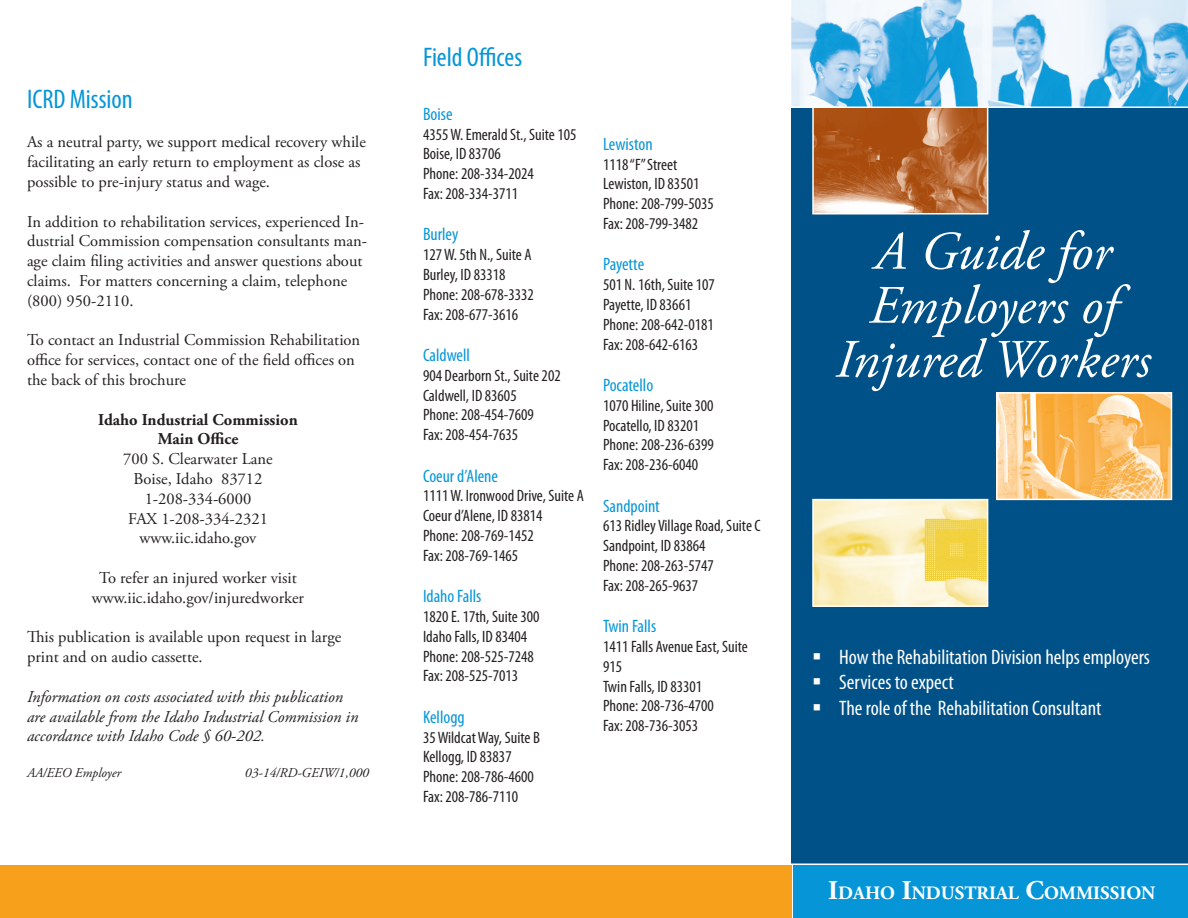
<style>
.page{position:relative;width:1188px;height:918px;background:#fff}
.page>*{position:absolute;margin:0;border:0;box-sizing:border-box;transform-origin:0 0}
.t1{font:italic 54px "Adobe Garamond Pro";color:#fff}
.t2{font:condensed 27px "Myriad Pro";color:#0696d7}
.t3{font:condensed 21px "Myriad Pro";color:#fff}
.t4{font:700 18.9px "Adobe Garamond Pro";color:#fff}
.t5{font:condensed 18px "Myriad Pro";color:#0696d7}
.t6{font:condensed 16.5px/19.8px "Myriad Pro";color:#231f20}
.t7{font:16.5px/19.8px "Adobe Garamond Pro";color:#231f20}
.t8{font:italic 16.5px/19.8px "Adobe Garamond Pro";color:#231f20}
.t9{font:700 16.5px "Adobe Garamond Pro";color:#231f20}
.t10{font:italic 13.5px "Adobe Garamond Pro";color:#231f20}
.s1{font-size:27px}
</style>
<div class="page">
<div style="left:791px;top:57px;width:397px;height:807px;background:#005187"></div>
<div style="left:794px;top:865px;width:394px;height:53px;background:#0696d7"></div>
<img style="left:815px;top:109px;width:170px;height:102px">
<div style="left:812px;top:106px;width:176px;height:108px;border:2px solid #fff"></div>
<img style="left:999px;top:395px;width:170px;height:102px">
<div style="left:996px;top:392px;width:176px;height:108px;border:2px solid #fff"></div>
<img style="left:815px;top:502px;width:170px;height:102px">
<div style="left:812px;top:499px;width:176px;height:108px;border:2px solid #fff"></div>
<div style="left:0;top:864px;width:792px;height:54px;background:#f6a01b"></div>
<svg style="left:791px;top:0;width:397px;height:108px;background:#96ceec"></svg>
<hr style="left:0;top:864px;width:1188px;height:1px;background:#fff">
<p class="t2" style="left:27px;top:83px;width:107px">ICRD Mission</p>
<p class="t7" style="left:27px;top:133px;width:340px">As a neutral party, we support medical recovery while facilitating an early return to employment as close as possible to pre-injury status and wage.</p>
<p class="t7" style="left:27px;top:212px;width:342px">In addition to rehabilitation services, experienced In&shy;dustrial Commission compensation consultants man&shy;age claim filing activities and answer questions about claims. For matters concerning a claim, telephone (800) 950-2110.</p>
<p class="t7" style="left:27px;top:331px;width:335px">To contact an Industrial Commission Rehabilitation office for services, contact one of the field offices on the back of this brochure</p>
<p class="t9" style="left:98px;top:410px;width:201px">Idaho Industrial Commission</p>
<p class="t9" style="left:158px;top:430px;width:82px">Main Office</p>
<p class="t7" style="left:123px;top:450px;width:151px">700 S. Clearwater Lane</p>
<p class="t7" style="left:134px;top:470px;width:130px">Boise, Idaho 83712</p>
<p class="t7" style="left:145px;top:489px;width:108px">1-208-334-6000</p>
<p class="t7" style="left:128px;top:509px;width:141px">FAX 1-208-334-2321</p>
<p class="t7" style="left:140px;top:529px;width:118px">www.iic.idaho.gov</p>
<p class="t7" style="left:92px;top:569px;width:214px;text-align:center">To refer an injured worker visit www.iic.idaho.gov/injuredworker</p>
<p class="t7" style="left:27px;top:628px;width:316px">This publication is available upon request in large print and on audio cassette.</p>
<p class="t8" style="left:27px;top:687px;width:333px">Information on costs associated with this publication are available from the Idaho Industrial Commission in accordance with Idaho Code § 60-202.</p>
<p class="t10" style="left:27px;top:765px;width:96px">AA/EEO Employer</p>
<p class="t10" style="left:245px;top:765px;width:126px">03-14/RD-GEIW/1,000</p>
<p class="t2" style="left:423px;top:41px;width:101px">Field Offices</p>
<p class="t5" style="left:423px;top:103px;width:31px">Boise</p>
<p class="t6" style="left:423px;top:124px;width:155px">4355 W. Emerald St., Suite 105</p>
<p class="t6" style="left:423px;top:144px;width:79px">Boise, ID 83706</p>
<p class="t6" style="left:423px;top:164px;width:112px">Phone: 208-334-2024<br>Fax: 208-334-3711</p>
<p class="t5" style="left:423px;top:224px;width:37px">Burley</p>
<p class="t6" style="left:423px;top:245px;width:112px">127 W. 5th N., Suite A<br>Burley, ID 83318<br>Phone: 208-678-3332<br>Fax: 208-677-3616</p>
<p class="t5" style="left:423px;top:344px;width:49px">Caldwell</p>
<p class="t6" style="left:423px;top:365px;width:139px">904 Dearborn St., Suite 202</p>
<p class="t6" style="left:423px;top:385px;width:95px">Caldwell, ID 83605</p>
<p class="t6" style="left:423px;top:405px;width:112px">Phone: 208-454-7609</p>
<p class="t6" style="left:423px;top:425px;width:97px">Fax: 208-454-7635</p>
<p class="t5" style="left:423px;top:465px;width:77px">Coeur d’Alene</p>
<p class="t6" style="left:423px;top:486px;width:163px">1111 W. Ironwood Drive, Suite A<br>Coeur d’Alene, ID 83814<br>Phone: 208-769-1452<br>Fax: 208-769-1465</p>
<p class="t5" style="left:423px;top:585px;width:60px">Idaho Falls</p>
<p class="t6" style="left:423px;top:606px;width:118px">1820 E. 17th, Suite 300<br>Idaho Falls, ID 83404<br>Phone: 208-525-7248<br>Fax: 208-525-7013</p>
<p class="t5" style="left:423px;top:706px;width:43px">Kellogg</p>
<p class="t6" style="left:423px;top:727px;width:118px">35 Wildcat Way, Suite B<br>Kellogg, ID 83837<br>Phone: 208-786-4600<br>Fax: 208-786-7110</p>
<p class="t5" style="left:603px;top:133px;width:51px">Lewiston</p>
<p class="t6" style="left:603px;top:154px;width:112px">1118 “F” Street<br>Lewiston, ID 83501<br>Phone: 208-799-5035<br>Fax: 208-799-3482</p>
<p class="t5" style="left:603px;top:254px;width:43px">Payette</p>
<p class="t6" style="left:603px;top:275px;width:113px">501 N. 16th, Suite 107<br>Payette, ID 83661<br>Phone: 208-642-0181<br>Fax: 208-642-6163</p>
<p class="t5" style="left:603px;top:374px;width:52px">Pocatello</p>
<p class="t6" style="left:603px;top:395px;width:112px">1070 Hiline, Suite 300<br>Pocatello, ID 83201<br>Phone: 208-236-6399<br>Fax: 208-236-6040</p>
<p class="t5" style="left:603px;top:495px;width:58px">Sandpoint</p>
<p class="t6" style="left:603px;top:516px;width:159px">613 Ridley Village Road, Suite C<br>Sandpoint, ID 83864<br>Phone: 208-263-5747<br>Fax: 208-265-9637</p>
<p class="t5" style="left:603px;top:615px;width:55px">Twin Falls</p>
<p class="t6" style="left:603px;top:636px;width:146px">1411 Falls Avenue East, Suite<br>915<br>Twin Falls, ID 83301<br>Phone: 208-736-4700<br>Fax: 208-736-3053</p>
<p class="t1" style="left:874px;top:219px;width:238px">A Guide for</p>
<p class="t1" style="left:869px;top:273px;width:249px">Employers of</p>
<p class="t1" style="left:835px;top:327px;width:317px">Injured Workers</p>
<p class="t3" style="left:812px;top:645px;width:339px">▪ How the Rehabilitation Division helps employers</p>
<p class="t3" style="left:812px;top:670px;width:143px">▪ Services to expect</p>
<p class="t3" style="left:812px;top:695px;width:291px">▪ The role of the Rehabilitation Consultant</p>
<p class="t4" style="left:828px;top:882px;width:329px"><span class="s1">I</span>DAHO <span class="s1">I</span>NDUSTRIAL <span class="s1">C</span>OMMISSION</p>
</div>
